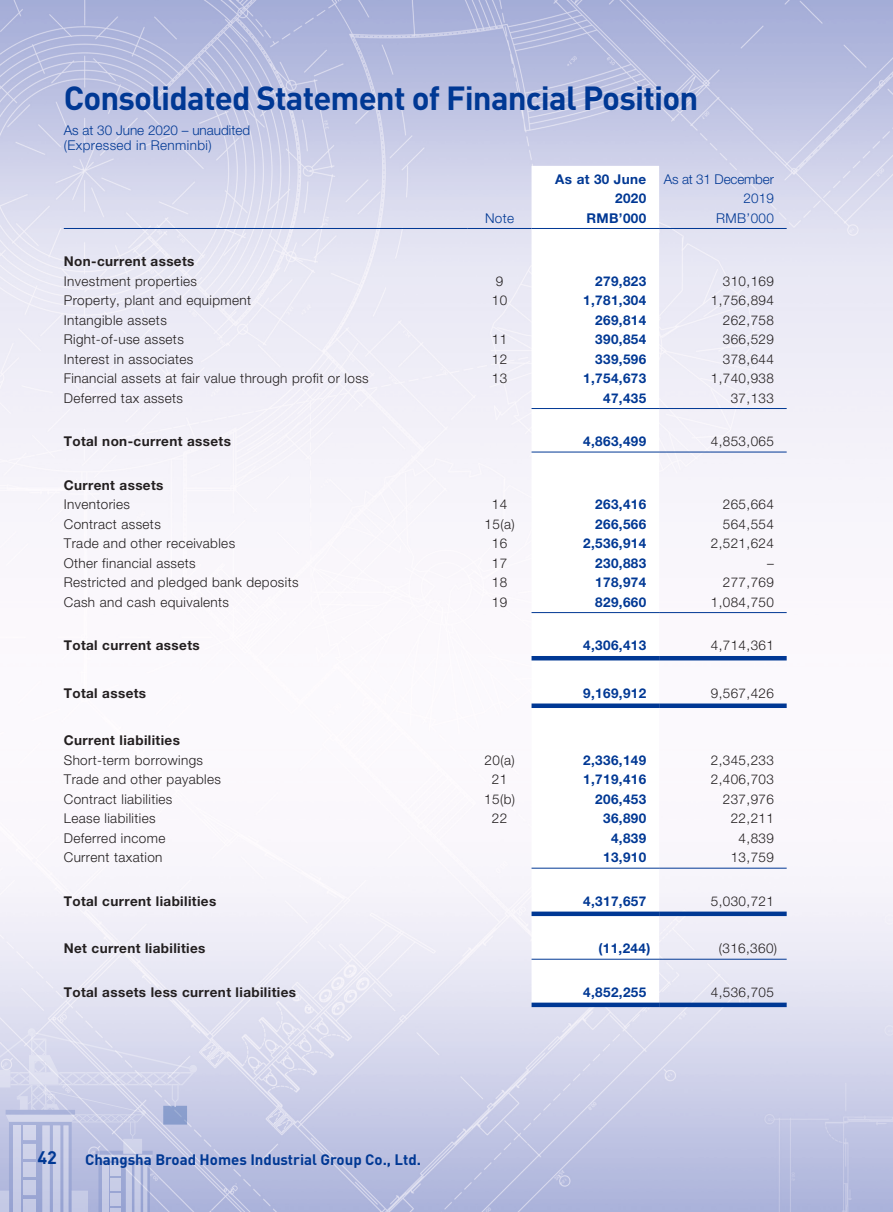
<style>
.page{position:relative;width:893px;height:1212px;background:#fff}
.page>*{position:absolute;margin:0;border:0;box-sizing:border-box;transform-origin:0 0}
.t1{font:700 33px "DIN";letter-spacing:-.025em;color:#003894}
.t2{font:700 18px "DIN";color:#003894}
.t3{font:700 15px "DIN";color:#003894}
._50_Table_Body{font:300 13.5px "Helvetica Neue LT Std";letter-spacing:.03em;color:#231f20}
._50_Table_Body-2{font:700 13.5px "Helvetica Neue LT Std";letter-spacing:.03em;color:#003894}
._50_Table_Body-3{font:700 13.5px "Helvetica Neue LT Std";letter-spacing:.03em;color:#231f20}
._50_Table_Body-4{font:300 13.5px/15.3px "Helvetica Neue LT Std";color:#003894}
</style>
<div class="page">
<img style="left:0;top:0;width:893px;height:1212px">
<svg style="left:0;top:1028px;width:197px;height:184px;background:#c6cae5"></svg>
<svg style="left:531px;top:166px;width:128px;height:836px"></svg>
<hr style="left:64px;top:228px;width:404px;height:1px;background:#003894">
<hr style="left:468px;top:228px;width:63px;height:1px;background:#003894">
<hr style="left:531px;top:228px;width:128px;height:1px;background:#003894">
<hr style="left:659px;top:228px;width:128px;height:1px;background:#003894">
<hr style="left:531px;top:408px;width:128px;height:1px;background:#003894">
<hr style="left:659px;top:408px;width:128px;height:1px;background:#003894">
<hr style="left:531px;top:452px;width:128px;height:1px;background:#003894">
<hr style="left:659px;top:452px;width:128px;height:1px;background:#003894">
<hr style="left:531px;top:612px;width:128px;height:1px;background:#003894">
<hr style="left:659px;top:612px;width:128px;height:1px;background:#003894">
<hr style="left:531px;top:656px;width:128px;height:4px;background:#003894">
<hr style="left:659px;top:656px;width:128px;height:4px;background:#003894">
<div style="left:531px;top:703px;width:128px;height:5px;background:#003894"></div>
<div style="left:659px;top:703px;width:128px;height:5px;background:#003894"></div>
<hr style="left:531px;top:868px;width:128px;height:1px;background:#003894">
<hr style="left:659px;top:868px;width:128px;height:1px;background:#003894">
<div style="left:531px;top:911px;width:128px;height:5px;background:#003894"></div>
<div style="left:659px;top:911px;width:128px;height:5px;background:#003894"></div>
<hr style="left:531px;top:959px;width:128px;height:1px;background:#003894">
<hr style="left:659px;top:959px;width:128px;height:1px;background:#003894">
<div style="left:531px;top:1002px;width:128px;height:5px;background:#003894"></div>
<div style="left:659px;top:1002px;width:128px;height:5px;background:#003894"></div>
<h1 class="t1" style="left:64px;top:76px;width:636px">Consolidated Statement of Financial Position</h1>
<p class="_50_Table_Body-4" style="left:64px;top:122px;width:188px">As at 30 June 2020 – unaudited (Expressed in Renminbi)</p>
<p class="_50_Table_Body-2" style="left:555px;top:170px;width:93px">As at 30 June</p>
<p class="_50_Table_Body-2" style="left:615px;top:190px;width:33px">2020</p>
<p class="_50_Table_Body-4" style="left:664px;top:171px;width:112px">As at 31 December</p>
<p class="_50_Table_Body-4" style="left:744px;top:190px;width:32px">2019</p>
<p class="_50_Table_Body-4" style="left:485px;top:210px;width:31px">Note</p>
<p class="_50_Table_Body-2" style="left:586px;top:209px;width:62px">RMB’000</p>
<p class="_50_Table_Body-4" style="left:716px;top:210px;width:59px">RMB’000</p>
<p class="_50_Table_Body-3" style="left:64px;top:253px;width:132px">Non-current assets</p>
<p class="_50_Table_Body" style="left:64px;top:273px;width:135px">Investment properties</p>
<p class="_50_Table_Body" style="left:496px;top:273px;width:9px">9</p>
<p class="_50_Table_Body-2" style="left:595px;top:272px;width:53px">279,823</p>
<p class="_50_Table_Body" style="left:723px;top:273px;width:53px">310,169</p>
<p class="_50_Table_Body" style="left:64px;top:292px;width:189px">Property, plant and equipment</p>
<p class="_50_Table_Body" style="left:492px;top:292px;width:17px">10</p>
<p class="_50_Table_Body-2" style="left:583px;top:292px;width:65px">1,781,304</p>
<p class="_50_Table_Body" style="left:711px;top:292px;width:65px">1,756,894</p>
<p class="_50_Table_Body" style="left:64px;top:312px;width:105px">Intangible assets</p>
<p class="_50_Table_Body-2" style="left:595px;top:311px;width:53px">269,814</p>
<p class="_50_Table_Body" style="left:723px;top:312px;width:53px">262,758</p>
<p class="_50_Table_Body" style="left:64px;top:331px;width:122px">Right-of-use assets</p>
<p class="_50_Table_Body" style="left:492px;top:331px;width:17px">11</p>
<p class="_50_Table_Body-2" style="left:595px;top:331px;width:53px">390,854</p>
<p class="_50_Table_Body" style="left:723px;top:331px;width:53px">366,529</p>
<p class="_50_Table_Body" style="left:64px;top:351px;width:131px">Interest in associates</p>
<p class="_50_Table_Body" style="left:492px;top:351px;width:17px">12</p>
<p class="_50_Table_Body-2" style="left:595px;top:350px;width:53px">339,596</p>
<p class="_50_Table_Body" style="left:723px;top:351px;width:53px">378,644</p>
<p class="_50_Table_Body" style="left:64px;top:370px;width:306px">Financial assets at fair value through profit or loss</p>
<p class="_50_Table_Body" style="left:492px;top:370px;width:17px">13</p>
<p class="_50_Table_Body-2" style="left:583px;top:370px;width:65px">1,754,673</p>
<p class="_50_Table_Body" style="left:711px;top:370px;width:65px">1,740,938</p>
<p class="_50_Table_Body" style="left:64px;top:390px;width:121px">Deferred tax assets</p>
<p class="_50_Table_Body-2" style="left:603px;top:389px;width:45px">47,435</p>
<p class="_50_Table_Body" style="left:731px;top:390px;width:45px">37,133</p>
<p class="_50_Table_Body-3" style="left:64px;top:433px;width:169px">Total non-current assets</p>
<p class="_50_Table_Body-2" style="left:583px;top:433px;width:65px">4,863,499</p>
<p class="_50_Table_Body" style="left:711px;top:433px;width:65px">4,853,065</p>
<p class="_50_Table_Body-3" style="left:64px;top:476px;width:101px">Current assets</p>
<p class="_50_Table_Body" style="left:64px;top:496px;width:68px">Inventories</p>
<p class="_50_Table_Body" style="left:492px;top:496px;width:17px">14</p>
<p class="_50_Table_Body-2" style="left:595px;top:496px;width:53px">263,416</p>
<p class="_50_Table_Body" style="left:723px;top:496px;width:53px">265,664</p>
<p class="_50_Table_Body" style="left:64px;top:516px;width:99px">Contract assets</p>
<p class="_50_Table_Body" style="left:485px;top:516px;width:32px">15(a)</p>
<p class="_50_Table_Body-2" style="left:595px;top:515px;width:53px">266,566</p>
<p class="_50_Table_Body" style="left:723px;top:516px;width:53px">564,554</p>
<p class="_50_Table_Body" style="left:64px;top:535px;width:173px">Trade and other receivables</p>
<p class="_50_Table_Body" style="left:492px;top:535px;width:17px">16</p>
<p class="_50_Table_Body-2" style="left:583px;top:535px;width:65px">2,536,914</p>
<p class="_50_Table_Body" style="left:711px;top:535px;width:65px">2,521,624</p>
<p class="_50_Table_Body" style="left:64px;top:555px;width:133px">Other financial assets</p>
<p class="_50_Table_Body" style="left:492px;top:555px;width:17px">17</p>
<p class="_50_Table_Body-2" style="left:595px;top:554px;width:53px">230,883</p>
<p class="_50_Table_Body" style="left:767px;top:555px;width:8px">–</p>
<p class="_50_Table_Body" style="left:64px;top:574px;width:236px">Restricted and pledged bank deposits</p>
<p class="_50_Table_Body" style="left:492px;top:574px;width:17px">18</p>
<p class="_50_Table_Body-2" style="left:595px;top:574px;width:53px">178,974</p>
<p class="_50_Table_Body" style="left:723px;top:574px;width:53px">277,769</p>
<p class="_50_Table_Body" style="left:64px;top:594px;width:167px">Cash and cash equivalents</p>
<p class="_50_Table_Body" style="left:492px;top:594px;width:17px">19</p>
<p class="_50_Table_Body-2" style="left:595px;top:593px;width:53px">829,660</p>
<p class="_50_Table_Body" style="left:711px;top:594px;width:65px">1,084,750</p>
<p class="_50_Table_Body-3" style="left:64px;top:637px;width:137px">Total current assets</p>
<p class="_50_Table_Body-2" style="left:583px;top:637px;width:65px">4,306,413</p>
<p class="_50_Table_Body" style="left:711px;top:637px;width:65px">4,714,361</p>
<p class="_50_Table_Body-3" style="left:64px;top:685px;width:84px">Total assets</p>
<p class="_50_Table_Body-2" style="left:583px;top:685px;width:65px">9,169,912</p>
<p class="_50_Table_Body" style="left:711px;top:685px;width:65px">9,567,426</p>
<p class="_50_Table_Body-3" style="left:64px;top:732px;width:118px">Current liabilities</p>
<p class="_50_Table_Body" style="left:64px;top:752px;width:141px">Short-term borrowings</p>
<p class="_50_Table_Body" style="left:485px;top:752px;width:32px">20(a)</p>
<p class="_50_Table_Body-2" style="left:583px;top:752px;width:65px">2,336,149</p>
<p class="_50_Table_Body" style="left:711px;top:752px;width:65px">2,345,233</p>
<p class="_50_Table_Body" style="left:64px;top:771px;width:159px">Trade and other payables</p>
<p class="_50_Table_Body" style="left:492px;top:771px;width:17px">21</p>
<p class="_50_Table_Body-2" style="left:583px;top:771px;width:65px">1,719,416</p>
<p class="_50_Table_Body" style="left:711px;top:771px;width:65px">2,406,703</p>
<p class="_50_Table_Body" style="left:64px;top:791px;width:110px">Contract liabilities</p>
<p class="_50_Table_Body" style="left:484px;top:791px;width:32px">15(b)</p>
<p class="_50_Table_Body-2" style="left:595px;top:791px;width:53px">206,453</p>
<p class="_50_Table_Body" style="left:723px;top:791px;width:53px">237,976</p>
<p class="_50_Table_Body" style="left:64px;top:810px;width:93px">Lease liabilities</p>
<p class="_50_Table_Body" style="left:492px;top:810px;width:17px">22</p>
<p class="_50_Table_Body-2" style="left:603px;top:810px;width:45px">36,890</p>
<p class="_50_Table_Body" style="left:731px;top:810px;width:45px">22,211</p>
<p class="_50_Table_Body" style="left:64px;top:830px;width:103px">Deferred income</p>
<p class="_50_Table_Body-2" style="left:611px;top:830px;width:37px">4,839</p>
<p class="_50_Table_Body" style="left:739px;top:830px;width:37px">4,839</p>
<p class="_50_Table_Body" style="left:64px;top:849px;width:100px">Current taxation</p>
<p class="_50_Table_Body-2" style="left:603px;top:849px;width:45px">13,910</p>
<p class="_50_Table_Body" style="left:731px;top:849px;width:45px">13,759</p>
<p class="_50_Table_Body-3" style="left:64px;top:893px;width:154px">Total current liabilities</p>
<p class="_50_Table_Body-2" style="left:583px;top:893px;width:65px">4,317,657</p>
<p class="_50_Table_Body" style="left:711px;top:893px;width:65px">5,030,721</p>
<p class="_50_Table_Body-3" style="left:64px;top:940px;width:143px">Net current liabilities</p>
<p class="_50_Table_Body-2" style="left:598px;top:940px;width:53px">(11,244)</p>
<p class="_50_Table_Body" style="left:719px;top:940px;width:60px">(316,360)</p>
<p class="_50_Table_Body-3" style="left:64px;top:984px;width:234px">Total assets less current liabilities</p>
<p class="_50_Table_Body-2" style="left:583px;top:984px;width:65px">4,852,255</p>
<p class="_50_Table_Body" style="left:711px;top:984px;width:65px">4,536,705</p>
<h2 class="t2" style="left:37px;top:1146px;width:21px">42</h2>
<p class="t3" style="left:85px;top:1149px;width:338px">Changsha Broad Homes Industrial Group Co., Ltd.</p>
</div>
